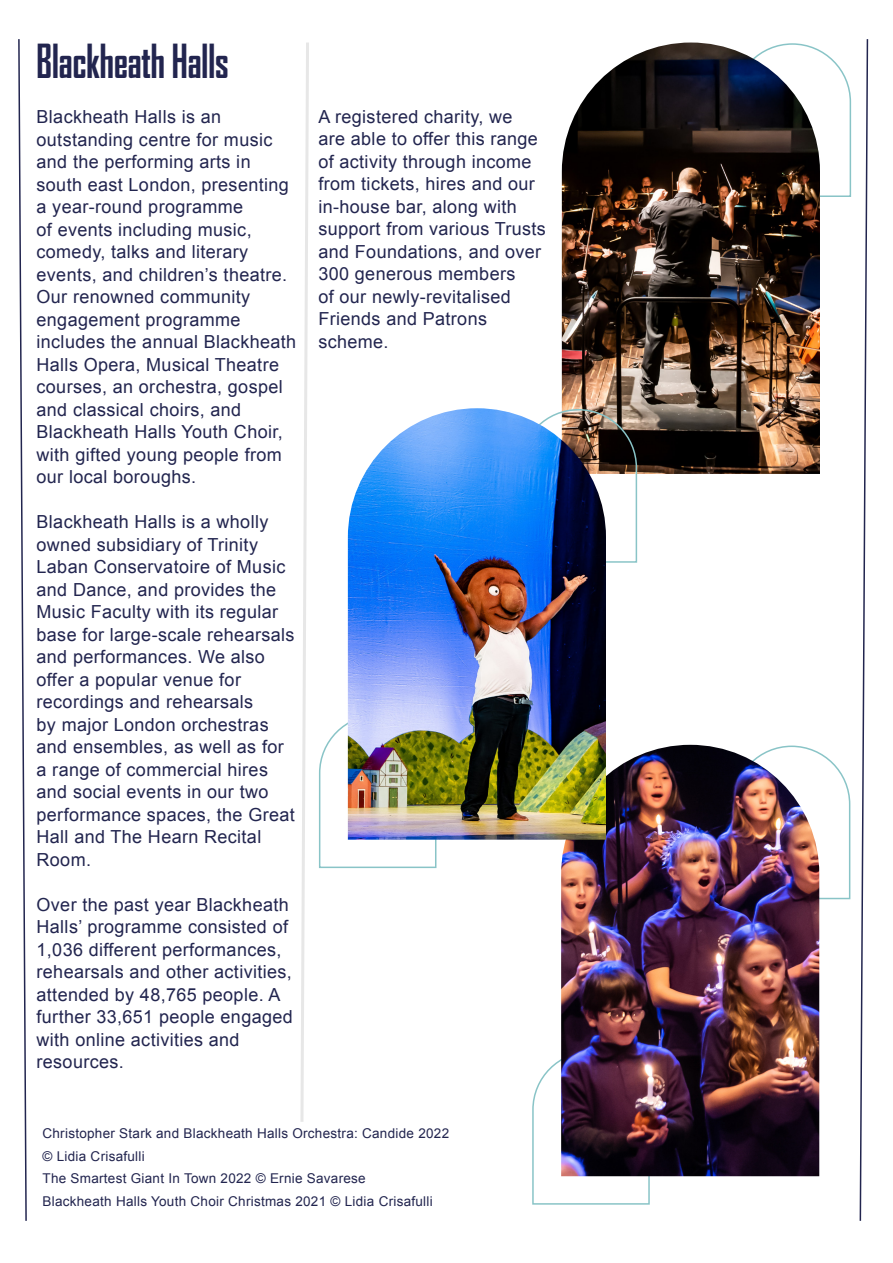
<style>
.page{position:relative;width:893px;height:1263px;background:#fff}
.page>*{position:absolute;margin:0;border:0;box-sizing:border-box;transform-origin:0 0}
.t1{font:700 condensed 45px "Agency FB";color:#22254f}
.t2{font:18px/22.5px "Arial";letter-spacing:.02em;color:#22254f}
.t3{font:13.5px/22.5px "Arial";letter-spacing:.02em;color:#22254f}
</style>
<div class="page">
<svg style="left:300px;top:42px;width:9px;height:1080px"></svg>
<svg style="left:18px;top:39px;width:9px;height:1182px"></svg>
<svg style="left:859px;top:39px;width:10px;height:1182px"></svg>
<svg style="left:532px;top:1059px;width:118px;height:146px"></svg>
<svg style="left:819px;top:752px;width:32px;height:148px"></svg>
<img style="left:561px;top:745px;width:258px;height:431px">
<svg style="left:820px;top:50px;width:32px;height:147px"></svg>
<img style="left:562px;top:43px;width:258px;height:431px">
<svg style="left:319px;top:722px;width:118px;height:147px"></svg>
<svg style="left:606px;top:408px;width:32px;height:155px"></svg>
<img style="left:348px;top:408px;width:258px;height:432px">
<p class="t1" style="left:37px;top:35px;width:194px">Blackheath Halls</p>
<p class="t2" style="left:37px;top:106px;width:261px">Blackheath Halls is an outstanding centre for music and the performing arts in south east London, presenting a year-round programme<br>of events including music, comedy, talks and literary events, and children’s theatre.<br>Our renowned community engagement programme includes the annual Blackheath<br>Halls Opera, Musical Theatre courses, an orchestra, gospel and classical choirs, and<br>Blackheath Halls Youth Choir, with gifted young people from our local boroughs.</p>
<p class="t2" style="left:37px;top:511px;width:260px">Blackheath Halls is a wholly owned subsidiary of Trinity<br>Laban Conservatoire of Music and Dance, and provides the<br>Music Faculty with its regular base for large-scale rehearsals and performances. We also offer a popular venue for recordings and rehearsals<br>by major London orchestras and ensembles, as well as for a range of commercial hires and social events in our two performance spaces, the Great<br>Hall and The Hearn Recital<br>Room.</p>
<p class="t2" style="left:37px;top:893px;width:258px">Over the past year Blackheath<br>Halls’ programme consisted of<br>1,036 different performances, rehearsals and other activities, attended by 48,765 people. A further 33,651 people engaged with online activities and resources.</p>
<p class="t2" style="left:318px;top:106px;width:229px">A registered charity, we<br>are able to offer this range of activity through income from tickets, hires and our in-house bar, along with support from various Trusts and Foundations, and over<br>300 generous members<br>of our newly-revitalised<br>Friends and Patrons scheme.</p>
<p class="t3" style="left:43px;top:1122px;width:408px">Christopher Stark and Blackheath Halls Orchestra: Candide 2022 © Lidia Crisafulli</p>
<p class="t3" style="left:43px;top:1167px;width:325px">The Smartest Giant In Town 2022 © Ernie Savarese</p>
<p class="t3" style="left:43px;top:1190px;width:392px">Blackheath Halls Youth Choir Christmas 2021 © Lidia Crisafulli</p>
</div>
